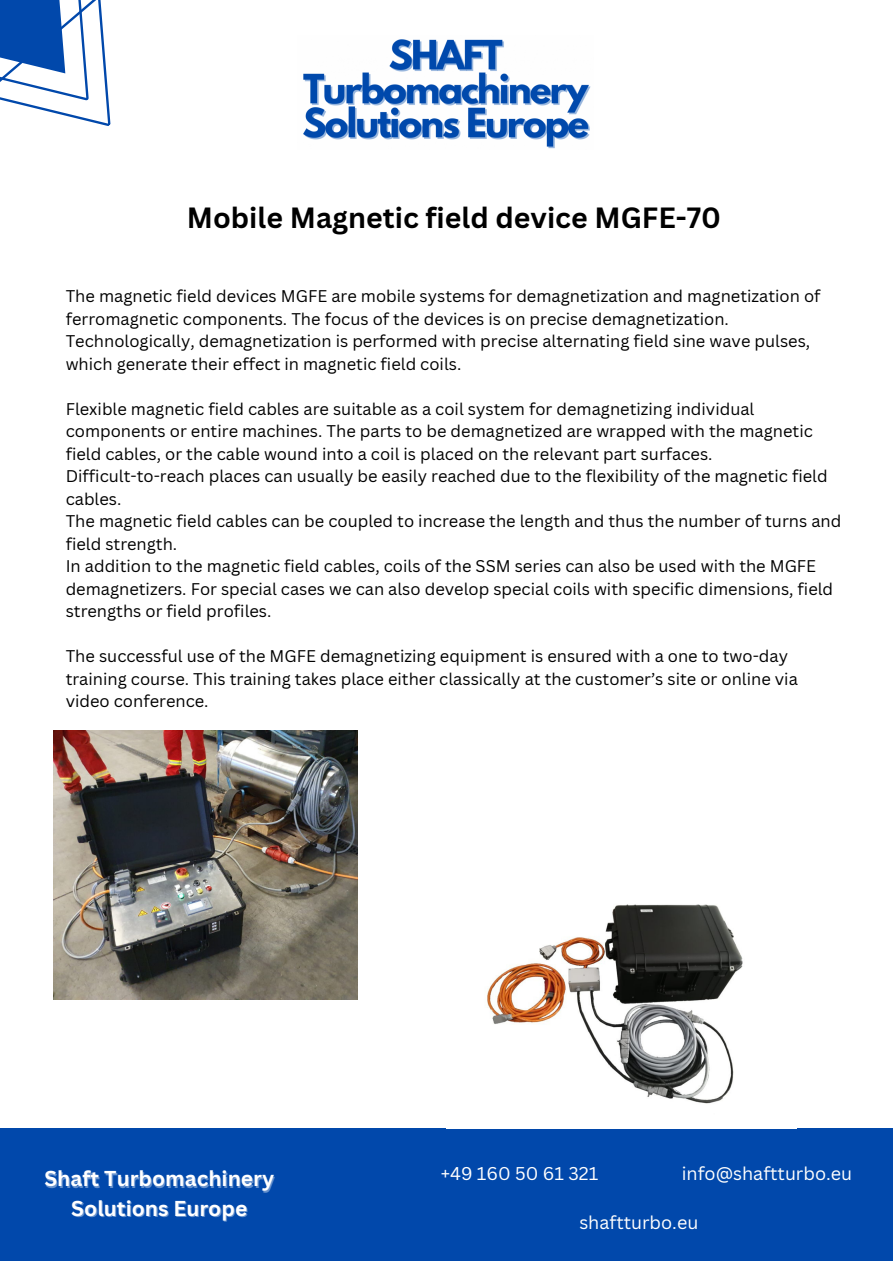
<style>
.page{position:relative;width:893px;height:1264px;background:#fff}
.page>*{position:absolute;margin:0;border:0;box-sizing:border-box;transform-origin:0 0}
.t1{font:700 28.5px "Canva Sans";color:#000}
.t2{font:700 21px/29.2px "Canva Sans";color:#fff;text-align:center}
.t3{font:18px "Canva Sans";color:#fff}
.t4{font:16.5px/22.5px "Canva Sans";color:#000}
</style>
<div class="page">
<img style="left:303px;top:39px;width:288px;height:110px">
<div style="left:0;top:1128px;width:892px;height:132px;background:#0148ab"></div>
<svg style="left:0;top:0;width:111px;height:126px"></svg>
<img style="left:54px;top:730px;width:303px;height:269px">
<img style="left:487px;top:904px;width:256px;height:200px">
<p class="t1" style="left:187px;top:198px;width:535px">Mobile Magnetic field device MGFE-70</p>
<p class="t4" style="left:66px;top:285px;width:756px">The magnetic field devices MGFE are mobile systems for demagnetization and magnetization of ferromagnetic components. The focus of the devices is on precise demagnetization.<br>Technologically, demagnetization is performed with precise alternating field sine wave pulses, which generate their effect in magnetic field coils.</p>
<p class="t4" style="left:66px;top:397px;width:748px">Flexible magnetic field cables are suitable as a coil system for demagnetizing individual components or entire machines. The parts to be demagnetized are wrapped with the magnetic field cables, or the cable wound into a coil is placed on the relevant part surfaces.</p>
<p class="t4" style="left:66px;top:465px;width:763px">Difficult-to-reach places can usually be easily reached due to the flexibility of the magnetic field cables.</p>
<p class="t4" style="left:66px;top:509px;width:777px">The magnetic field cables can be coupled to increase the length and thus the number of turns and field strength.</p>
<p class="t4" style="left:66px;top:554px;width:769px">In addition to the magnetic field cables, coils of the SSM series can also be used with the MGFE demagnetizers. For special cases we can also develop special coils with specific dimensions, field strengths or field profiles.</p>
<p class="t4" style="left:66px;top:644px;width:733px">The successful use of the MGFE demagnetizing equipment is ensured with a one to two-day training course. This training takes place either classically at the customer’s site or online via video conference.</p>
<p class="t2" style="left:44px;top:1163px;width:231px">Shaft Turbomachinery<br>Solutions Europe</p>
<p class="t3" style="left:441px;top:1160px;width:159px">+49 160 50 61 321</p>
<p class="t3" style="left:681px;top:1160px;width:172px">info@shaftturbo.eu</p>
<p class="t3" style="left:579px;top:1209px;width:120px">shaftturbo.eu</p>
</div>
